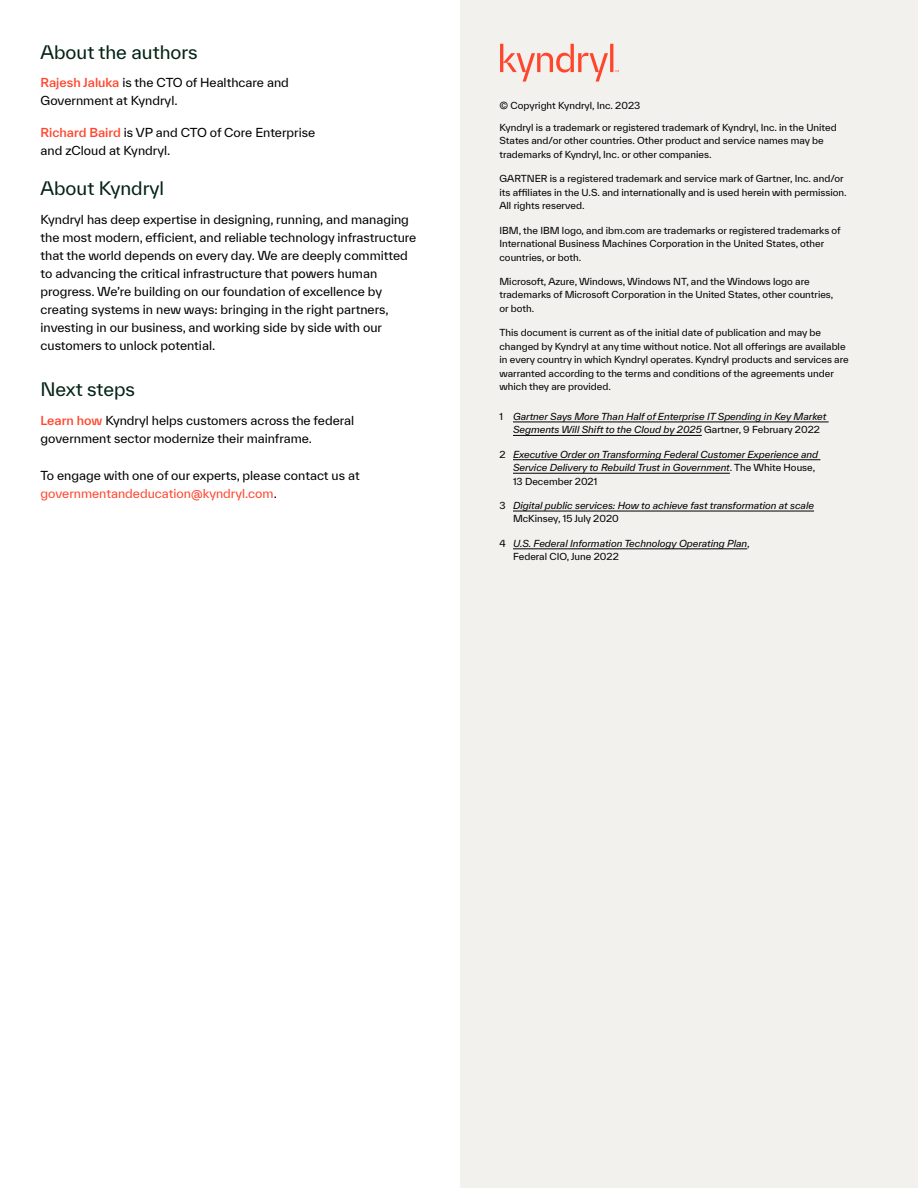
<style>
.page{position:relative;width:918px;height:1188px;background:#fff}
.page>*{position:absolute;margin:0;border:0;box-sizing:border-box;transform-origin:0 0}
.t1{font:18px "TWK Everett";color:#042315}
.t2{font:12px/18px "TWK Everett";color:#000}
.t3{font:9.3px/13.5px "TWK Everett";color:#000}
.t4{font:italic 9.3px/13.5px "TWK Everett";color:#000}
.s1{font-weight:500;color:#ff462d}
.s2{color:#ff462d}
.s3{font-style:normal}
</style>
<div class="page">
<div style="left:460px;top:1px;width:458px;height:1187px;background:#f2f1ee"></div>
<svg style="left:500px;top:44px;width:119px;height:38px"></svg>
<hr style="left:513px;top:422px;width:316px;height:1px;background:#000">
<hr style="left:513px;top:435px;width:189px;height:1px;background:#000">
<hr style="left:513px;top:459px;width:307px;height:1px;background:#000">
<hr style="left:513px;top:473px;width:217px;height:1px;background:#000">
<hr style="left:513px;top:511px;width:301px;height:1px;background:#000">
<hr style="left:513px;top:548px;width:234px;height:1px;background:#000">
<h1 class="t1" style="left:40px;top:39px;width:159px">About the authors</h1>
<p class="t2" style="left:40px;top:74px;width:250px"><span class="s1">Rajesh Jaluka</span> is the CTO of Healthcare and<br>Government at Kyndryl.</p>
<p class="t2" style="left:40px;top:123px;width:276px"><span class="s1">Richard Baird</span> is VP and CTO of Core Enterprise and zCloud at Kyndryl.</p>
<h1 class="t1" style="left:40px;top:176px;width:125px">About Kyndryl</h1>
<p class="t2" style="left:40px;top:211px;width:377px">Kyndryl has deep expertise in designing, running, and managing the most modern, efficient, and reliable technology infrastructure that the world depends on every day. We are deeply committed to advancing the critical infrastructure that powers human progress. We’re building on our foundation of excellence by creating systems in new ways: bringing in the right partners, investing in our business, and working side by side with our customers to unlock potential.</p>
<h1 class="t1" style="left:40px;top:377px;width:96px">Next steps</h1>
<p class="t2" style="left:40px;top:411px;width:315px"><span class="s1">Learn how</span> Kyndryl helps customers across the federal government sector modernize their mainframe.</p>
<p class="t2" style="left:40px;top:466px;width:321px">To engage with one of our experts, please contact us at <span class="s2">governmentandeducation@kyndryl.com</span>.</p>
<p class="t3" style="left:500px;top:99px;width:142px">© Copyright Kyndryl, Inc. 2023</p>
<p class="t3" style="left:500px;top:121px;width:339px">Kyndryl is a trademark or registered trademark of Kyndryl, Inc. in the United<br>States and/or other countries. Other product and service names may be trademarks of Kyndryl, Inc. or other companies.</p>
<p class="t3" style="left:500px;top:172px;width:349px">GARTNER is a registered trademark and service mark of Gartner, Inc. and/or its affiliates in the U.S. and internationally and is used herein with permission.<br>All rights reserved.</p>
<p class="t3" style="left:500px;top:223px;width:343px">IBM, the IBM logo, and ibm.com are trademarks or registered trademarks of<br>International Business Machines Corporation in the United States, other countries, or both.</p>
<p class="t3" style="left:500px;top:274px;width:335px">Microsoft, Azure, Windows, Windows NT, and the Windows logo are trademarks of Microsoft Corporation in the United States, other countries, or both.</p>
<p class="t3" style="left:500px;top:326px;width:351px">This document is current as of the initial date of publication and may be changed by Kyndryl at any time without notice. Not all offerings are available in every country in which Kyndryl operates. Kyndryl products and services are warranted according to the terms and conditions of the agreements under which they are provided.</p>
<p class="t4" style="left:513px;top:409px;width:315px;text-indent:-14px"><span class="s3">1</span> Gartner Says More Than Half of Enterprise IT Spending in Key Market<br>Segments Will Shift to the Cloud by 2025 <span class="s3">Gartner, 9 February 2022</span></p>
<p class="t4" style="left:513px;top:447px;width:307px;text-indent:-14px"><span class="s3">2</span> Executive Order on Transforming Federal Customer Experience and<br>Service Delivery to Rebuild Trust in Government<span class="s3">. The White House,<br>13 December 2021</span></p>
<p class="t4" style="left:513px;top:499px;width:303px;text-indent:-14px"><span class="s3">3</span> Digital public services: How to achieve fast transformation at scale<br><span class="s3">McKinsey, 15 July 2020</span></p>
<p class="t4" style="left:513px;top:536px;width:238px;text-indent:-14px"><span class="s3">4</span> U.S. Federal Information Technology Operating Plan<span class="s3">,<br>Federal CIO, June 2022</span></p>
</div>
